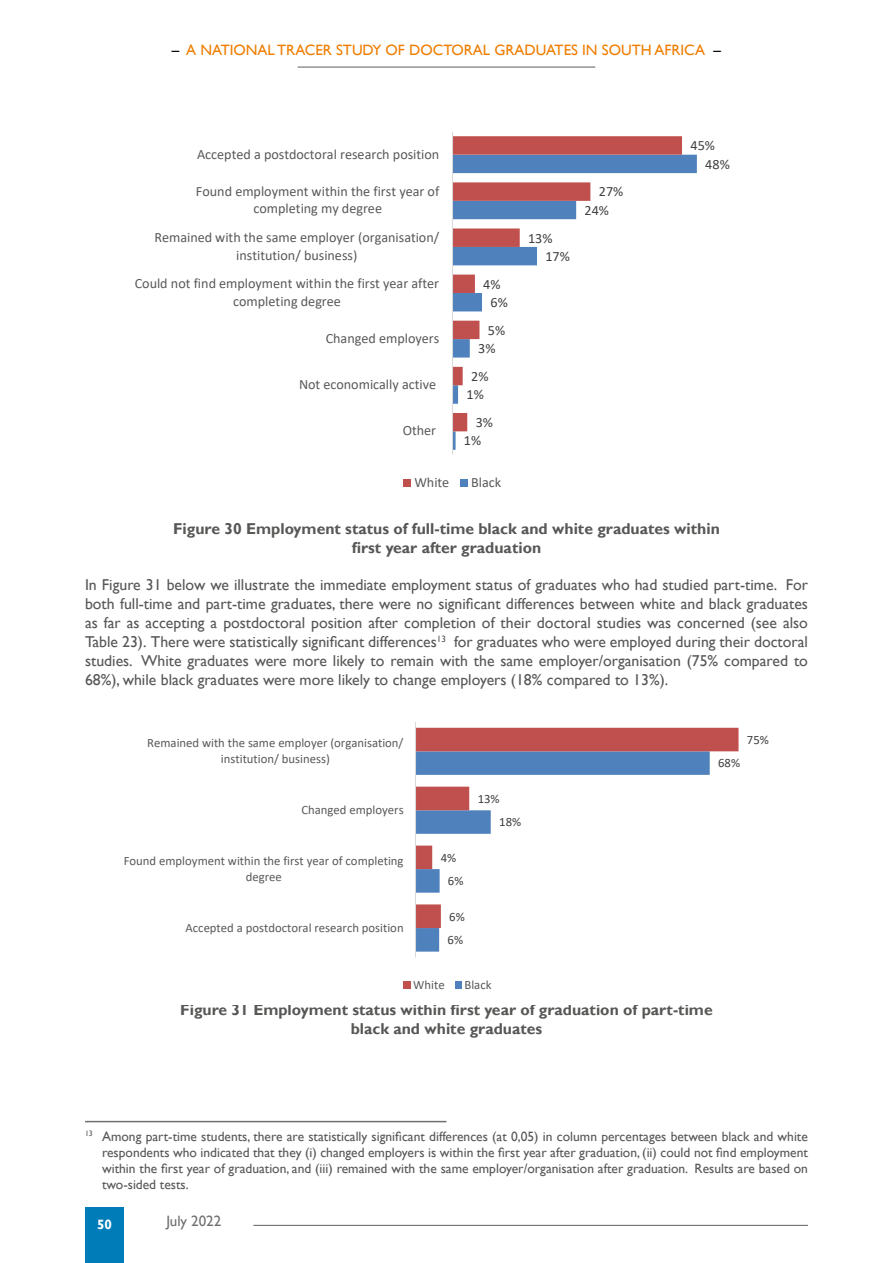
<style>
.page{position:relative;width:893px;height:1263px;background:#fff}
.page>*{position:absolute;margin:0;border:0;box-sizing:border-box;transform-origin:0 0}
.t1{font:15.75px/18.9px "Gill Sans";color:#575756;text-align:justify}
.t2{font:700 15.75px/18.9px "Gill Sans";color:#575756;text-align:center}
.t3{font:15px "Gill Sans";color:#ef7d00}
.t4{font:15px "Gill Sans";color:#706f6f}
.t5{font:14.1px/17.2px "Calibri";color:#595959;text-align:center}
.t6{font:14.1px "Calibri";color:#404040}
.t7{font:13.5px/16.2px "Gill Sans";color:#575756;text-align:justify}
.t8{font:700 13.5px "Gill Sans";color:#fff}
.t9{font:12.75px/15.5px "Calibri";color:#595959;text-align:center}
.t10{font:12.75px "Calibri";color:#404040}
.s1{color:#000}
</style>
<div class="page">
<div style="left:85px;top:1208px;width:39px;height:55px;background:#007cb9"></div>
<hr style="left:298px;top:67px;width:297px;height:1px;background:#706f6f">
<hr style="left:253px;top:1225px;width:555px;height:1px;background:#706f6f">
<hr style="left:85px;top:1121px;width:361px;height:1px;background:#706f6f">
<svg style="left:453px;top:155px;width:244px;height:295px"></svg>
<svg style="left:453px;top:136px;width:229px;height:295px"></svg>
<hr style="left:452px;top:132px;width:1px;height:322px;background:#d9d9d9">
<div style="left:403px;top:479px;width:8px;height:7px;background:#c0504d"></div>
<div style="left:460px;top:479px;width:8px;height:7px;background:#4f81bd"></div>
<svg style="left:416px;top:928px;width:24px;height:24px"></svg>
<svg style="left:416px;top:728px;width:322px;height:200px"></svg>
<hr style="left:415px;top:722px;width:1px;height:235px;background:#d9d9d9">
<div style="left:403px;top:981px;width:7px;height:7px;background:#c0504d"></div>
<div style="left:455px;top:981px;width:6px;height:7px;background:#4f81bd"></div>
<p class="t3" style="left:172px;top:41px;width:551px"><span class="s1">–</span> A NATIONAL TRACER STUDY OF DOCTORAL GRADUATES IN SOUTH AFRICA <span class="s1">–</span></p>
<p class="t5" style="left:197px;top:145px;width:244px">Accepted a postdoctoral research position</p>
<p class="t5" style="left:196px;top:183px;width:245px">Found employment within the first year of completing my degree</p>
<p class="t5" style="left:154px;top:229px;width:286px">Remained with the same employer (organisation/ institution/ business)</p>
<p class="t5" style="left:135px;top:275px;width:306px">Could not find employment within the first year after completing degree</p>
<p class="t5" style="left:326px;top:329px;width:115px">Changed employers</p>
<p class="t5" style="left:299px;top:376px;width:139px">Not economically active</p>
<p class="t5" style="left:403px;top:422px;width:35px">Other</p>
<p class="t6" style="left:483px;top:274px;width:19px">4%</p>
<p class="t6" style="left:490px;top:293px;width:19px">6%</p>
<p class="t6" style="left:488px;top:320px;width:19px">5%</p>
<p class="t6" style="left:478px;top:339px;width:19px">3%</p>
<p class="t6" style="left:471px;top:366px;width:19px">2%</p>
<p class="t6" style="left:467px;top:385px;width:19px">1%</p>
<p class="t6" style="left:476px;top:412px;width:19px">3%</p>
<p class="t6" style="left:464px;top:431px;width:19px">1%</p>
<p class="t5" style="left:414px;top:473px;width:37px">White</p>
<p class="t5" style="left:471px;top:473px;width:32px">Black</p>
<p class="t6" style="left:528px;top:228px;width:26px">13%</p>
<p class="t6" style="left:545px;top:246px;width:26px">17%</p>
<p class="t6" style="left:599px;top:182px;width:26px">27%</p>
<p class="t6" style="left:585px;top:200px;width:26px">24%</p>
<p class="t6" style="left:690px;top:136px;width:26px">45%</p>
<p class="t6" style="left:705px;top:154px;width:26px">48%</p>
<p class="t2" style="left:173px;top:519px;width:548px">Figure 30 Employment status of full-time black and white graduates within first year after graduation</p>
<p class="t1" style="left:85px;top:576px;width:724px">In Figure 31 below we illustrate the immediate employment status of graduates who had studied part-time. For both full-time and part-time graduates, there were no significant differences between white and black graduates as far as accepting a postdoctoral position after completion of their doctoral studies was concerned (see also Table 23). There were statistically significant differences<sup>13</sup> for graduates who were employed during their doctoral studies. White graduates were more likely to remain with the same employer/organisation (75% compared to 68%), while black graduates were more likely to change employers (18% compared to 13%).</p>
<p class="t9" style="left:147px;top:735px;width:258px">Remained with the same employer (organisation/ institution/ business)</p>
<p class="t9" style="left:301px;top:801px;width:104px">Changed employers</p>
<p class="t9" style="left:124px;top:853px;width:281px">Found employment within the first year of completing degree</p>
<p class="t9" style="left:186px;top:919px;width:220px">Accepted a postdoctoral research position</p>
<p class="t10" style="left:441px;top:849px;width:17px">4%</p>
<p class="t10" style="left:448px;top:872px;width:17px">6%</p>
<p class="t10" style="left:449px;top:907px;width:17px">6%</p>
<p class="t10" style="left:448px;top:931px;width:17px">6%</p>
<p class="t10" style="left:478px;top:790px;width:23px">13%</p>
<p class="t10" style="left:499px;top:813px;width:23px">18%</p>
<p class="t9" style="left:413px;top:976px;width:33px">White</p>
<p class="t9" style="left:464px;top:976px;width:29px">Black</p>
<p class="t10" style="left:747px;top:731px;width:23px">75%</p>
<p class="t10" style="left:718px;top:754px;width:23px">68%</p>
<p class="t2" style="left:180px;top:1000px;width:534px">Figure 31 Employment status within first year of graduation of part-time black and white graduates</p>
<p class="t7" style="left:102px;top:1128px;width:707px;text-indent:-17px"><sup>13</sup> Among part-time students, there are statistically significant differences (at 0,05) in column percentages between black and white respondents who indicated that they (i) changed employers is within the first year after graduation, (ii) could not find employment within the first year of graduation, and (iii) remained with the same employer/organisation after graduation. Results are based on two-sided tests.</p>
<p class="t8" style="left:97px;top:1217px;width:16px">50</p>
<p class="t4" style="left:166px;top:1212px;width:56px">July 2022</p>
</div>
